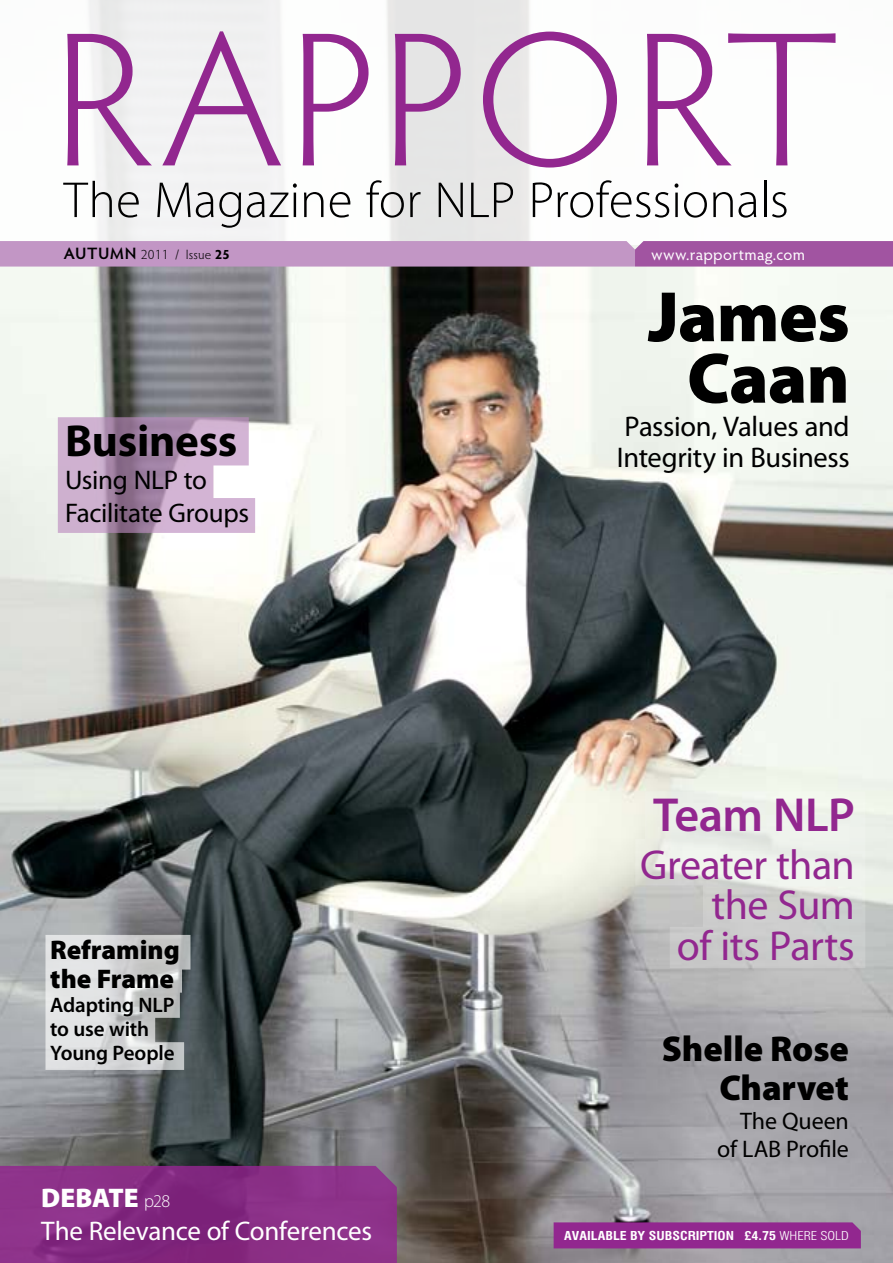
<style>
.page{position:relative;width:893px;height:1263px;background:#fff}
.page>*{position:absolute;margin:0;border:0;box-sizing:border-box;transform-origin:0 0}
.t1{font:300 192px "Hypatia Sans Pro";letter-spacing:.04em;color:#92278f}
.t2{font:900 72px/61.5px "Myriad Pro";letter-spacing:-.01em;color:#000;text-align:center}
.t3{font:300 51px "Myriad Pro";color:#000}
.t4{font:600 48px "Myriad Pro";letter-spacing:-.015em;color:#92278f}
.t5{font:700 45px "Myriad Pro";letter-spacing:-.005em;color:#000}
.t6{font:42px/40.5px "Myriad Pro";letter-spacing:-.015em;color:#92278f;text-align:right}
.t7{font:900 36px/39px "Myriad Pro";letter-spacing:-.005em;color:#000;text-align:right}
.t8{font:28.5px/31.5px "Myriad Pro";letter-spacing:-.01em;color:#000}
.t9{font:27px/33px "Myriad Pro";letter-spacing:-.01em;color:#fff}
.t10{font:27px/33px "Myriad Pro";letter-spacing:-.015em;color:#000}
.t11{font:900 27px/28.5px "Myriad Pro";color:#000}
.t12{font:24px/28.8px "Myriad Pro";letter-spacing:-.01em;color:#000;text-align:right}
.t13{font:600 21px/24px "Myriad Pro";letter-spacing:-.005em;color:#000}
.t14{font:16.5px "Hypatia Sans Pro";letter-spacing:.02em;color:#fff}
.t15{font:300 13.5px "Hypatia Sans Pro";letter-spacing:.02em;color:#000}
.t16{font:700 condensed 12px "Swiss 721 BT";color:#fff;scale:1.16 1}
.s1{font-weight:600;font-size:16.5px}
.s2{font-weight:700}
.s3{font-weight:900}
.s4{font-weight:300;font-size:18px}
.s5{font-weight:300}
</style>
<div class="page">
<img style="left:0;top:267px;width:893px;height:996px">
<svg style="left:89px;top:0;width:441px;height:241px"></svg>
<svg style="left:58px;top:417px;width:197px;height:116px;background:#c0a4c2"></svg>
<svg style="left:45px;top:935px;width:145px;height:135px;background:#cbcdce"></svg>
<svg style="left:635px;top:791px;width:230px;height:177px;background:#dbddd9"></svg>
<svg style="left:0;top:1166px;width:397px;height:97px;background:#872d84"></svg>
<svg style="left:0;top:241px;width:893px;height:26px;background:#b884ba"></svg>
<div style="left:554px;top:1222px;width:307px;height:26px;background:#92278f"></div>
<p class="t1" style="left:53px;top:-25px;width:788px">RAPPORT</p>
<p class="t3" style="left:64px;top:172px;width:727px">The Magazine for NLP Professionals</p>
<p class="t14" style="left:651px;top:243px;width:155px">www.rapportmag.com</p>
<p class="t15" style="left:64px;top:245px;width:168px"><span class="s1">AUTUMN</span> 2011 / Issue <span class="s2">25</span></p>
<p class="t5" style="left:65px;top:416px;width:174px">Business</p>
<p class="t10" style="left:65px;top:464px;width:186px">Using NLP to<br>Facilitate Groups</p>
<p class="t11" style="left:50px;top:935px;width:131px">Reframing the Frame</p>
<p class="t13" style="left:50px;top:993px;width:126px">Adapting NLP to use with<br>Young People</p>
<p class="t9" style="left:41px;top:1182px;width:332px"><span class="s3">DEBATE</span> <span class="s4">p28<br></span>The Relevance of Conferences</p>
<p class="t2" style="left:648px;top:283px;width:203px">James<br>Caan</p>
<p class="t8" style="left:617px;top:411px;width:234px">Passion, Values and<br>Integrity in Business</p>
<p class="t4" style="left:653px;top:788px;width:203px">Team NLP</p>
<p class="t6" style="left:640px;top:845px;width:216px">Greater than the Sum<br>of its Parts</p>
<p class="t7" style="left:662px;top:1028px;width:188px">Shelle Rose<br>Charvet</p>
<p class="t12" style="left:717px;top:1107px;width:133px">The Queen of LAB Profile</p>
<p class="t16" style="left:564px;top:1229px;width:247px">AVAILABLE BY SUBSCRIPTION £4.75 <span class="s5">WHERE SOLD</span></p>
</div>
